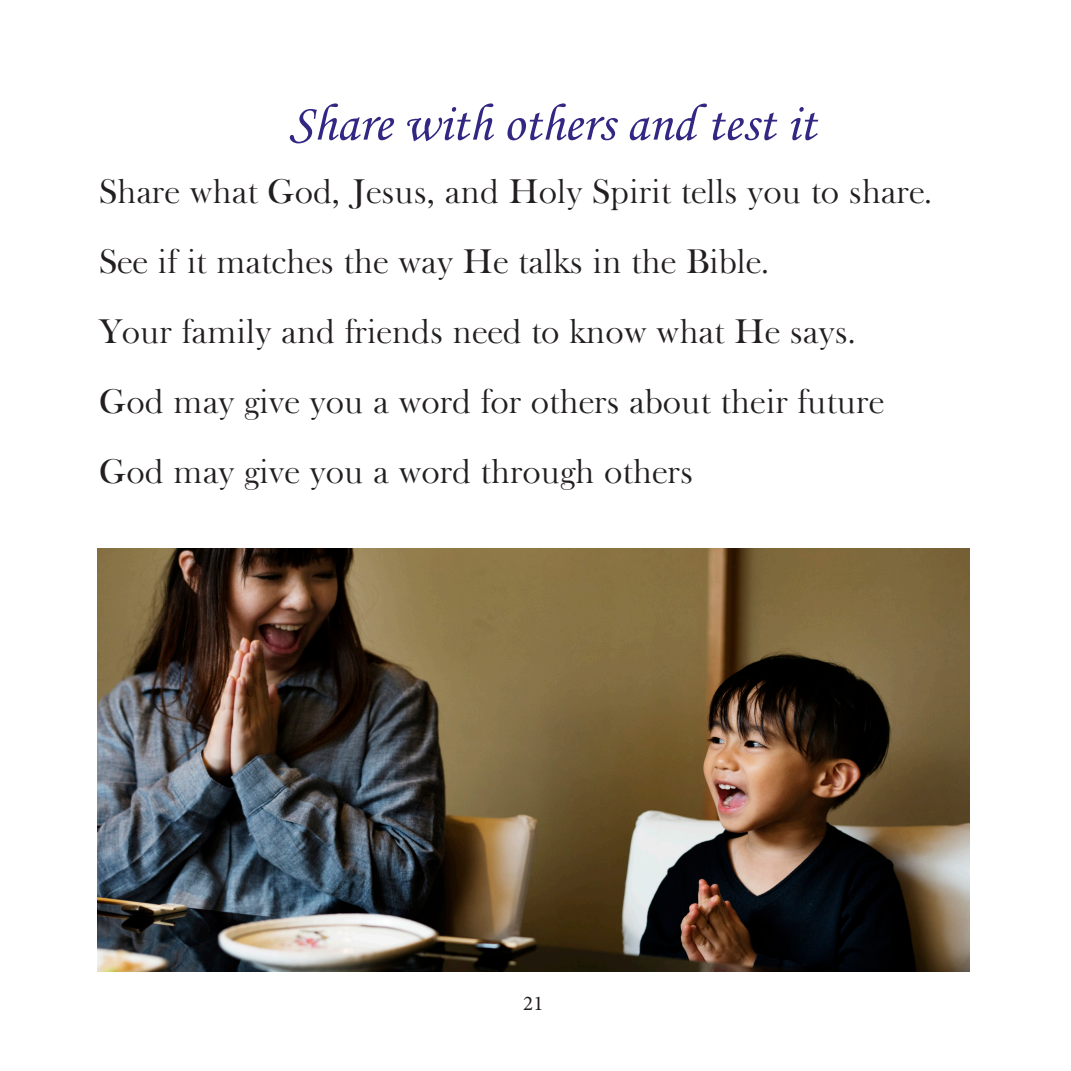
<style>
.page{position:relative;width:1071px;height:1071px;background:#fff}
.page>*{position:absolute;margin:0;border:0;box-sizing:border-box;transform-origin:0 0}
.t1{font:52.5px "Monotype Corsiva";color:#322782}
.t2{font:35px "Open Baskerville 0.0.53";color:#231f20}
.t3{font:21px "Minion Pro";color:#231f20}
</style>
<div class="page">
<img style="left:97px;top:549px;width:873px;height:423px">
<p class="t1" style="left:289px;top:92px;width:529px">Share with others and test it</p>
<p class="t2" style="left:99px;top:171px;width:834px">Share what God, Jesus, and Holy Spirit tells you to share.</p>
<p class="t2" style="left:99px;top:241px;width:671px">See if it matches the way He talks in the Bible.</p>
<p class="t2" style="left:99px;top:311px;width:758px">Your family and friends need to know what He says.</p>
<p class="t2" style="left:99px;top:381px;width:786px">God may give you a word for others about their future</p>
<p class="t2" style="left:99px;top:451px;width:595px">God may give you a word through others</p>
<p class="t3" style="left:523px;top:990px;width:22px">21</p>
</div>
